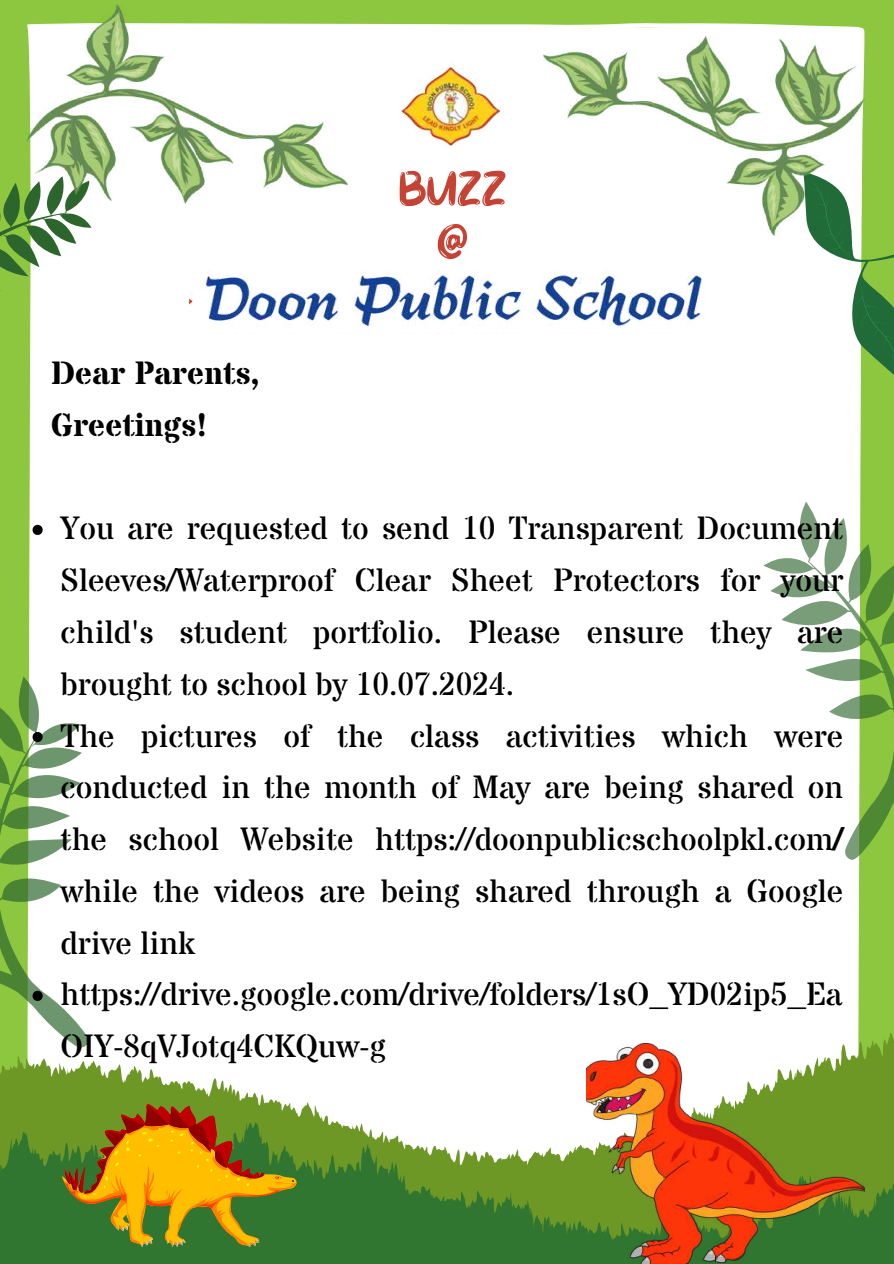
<style>
.page{position:relative;width:894px;height:1264px;background:#fff}
.page>*{position:absolute;margin:0;border:0;box-sizing:border-box;transform-origin:0 0}
.t1{font:60.6px "Stella";color:#c44334}
.t2{font:50.55px "Stella";color:#c44334}
.t3{font:32.4px/51.8px "Stardos Stencil";color:#000}
.t4{font:700 32.4px/51.8px "Stardos Stencil";color:#000}
.s1{font-weight:700}
</style>
<div class="page">
<div style="left:0;top:0;width:893px;height:1263px;background:#8dc63f"></div>
<div style="left:29px;top:23px;width:835px;height:993px;background:#fff"></div>
<svg style="left:0;top:641px;width:236px;height:375px;background:#e5eede"></svg>
<svg style="left:0;top:1016px;width:893px;height:97px;background:#e5edd8"></svg>
<svg style="left:0;top:1113px;width:893px;height:150px;background:#61944c"></svg>
<svg style="left:743px;top:235px;width:150px;height:146px;background:#d1e2cd"></svg>
<svg style="left:675px;top:495px;width:218px;height:433px;background:#e0ebd6"></svg>
<svg style="left:0;top:183px;width:112px;height:192px"></svg>
<svg style="left:33px;top:525px;width:10px;height:10px"></svg>
<svg style="left:33px;top:732px;width:10px;height:10px"></svg>
<svg style="left:33px;top:990px;width:10px;height:10px"></svg>
<img style="left:393px;top:47px;width:112px;height:114px">
<img style="left:586px;top:1043px;width:278px;height:220px">
<svg style="left:62px;top:1098px;width:236px;height:151px;background:#90881a"></svg>
<img style="left:189px;top:256px;width:520px;height:77px">
<img style="left:27px;top:4px;width:321px;height:199px">
<img style="left:543px;top:36px;width:321px;height:199px">
<p class="t4" style="left:51px;top:349px;width:210px">Dear Parents,<br>Greetings!</p>
<h2 class="t2" style="left:399px;top:163px;width:109px">BUZZ</h2>
<h1 class="t1" style="left:437px;top:210px;width:33px">@</h1>
<p class="t3" style="left:61px;top:504px;width:784px">You are requested to send 10 Transparent Document Sleeves/Waterproof Clear Sheet Protectors for your child's student portfolio. Please ensure they are brought to school by 10.07.2024.<br>The pictures of the class activities which were conducted in the month of May are being shared on the school Website https://doonpublicschoolpkl.com<span class="s1">/ </span>while the videos are being shared through a Google drive link https://drive.google.com/drive/folders/1sO_YD02ip5_Ea OIY-8qVJotq4CKQuw-g</p>
</div>
